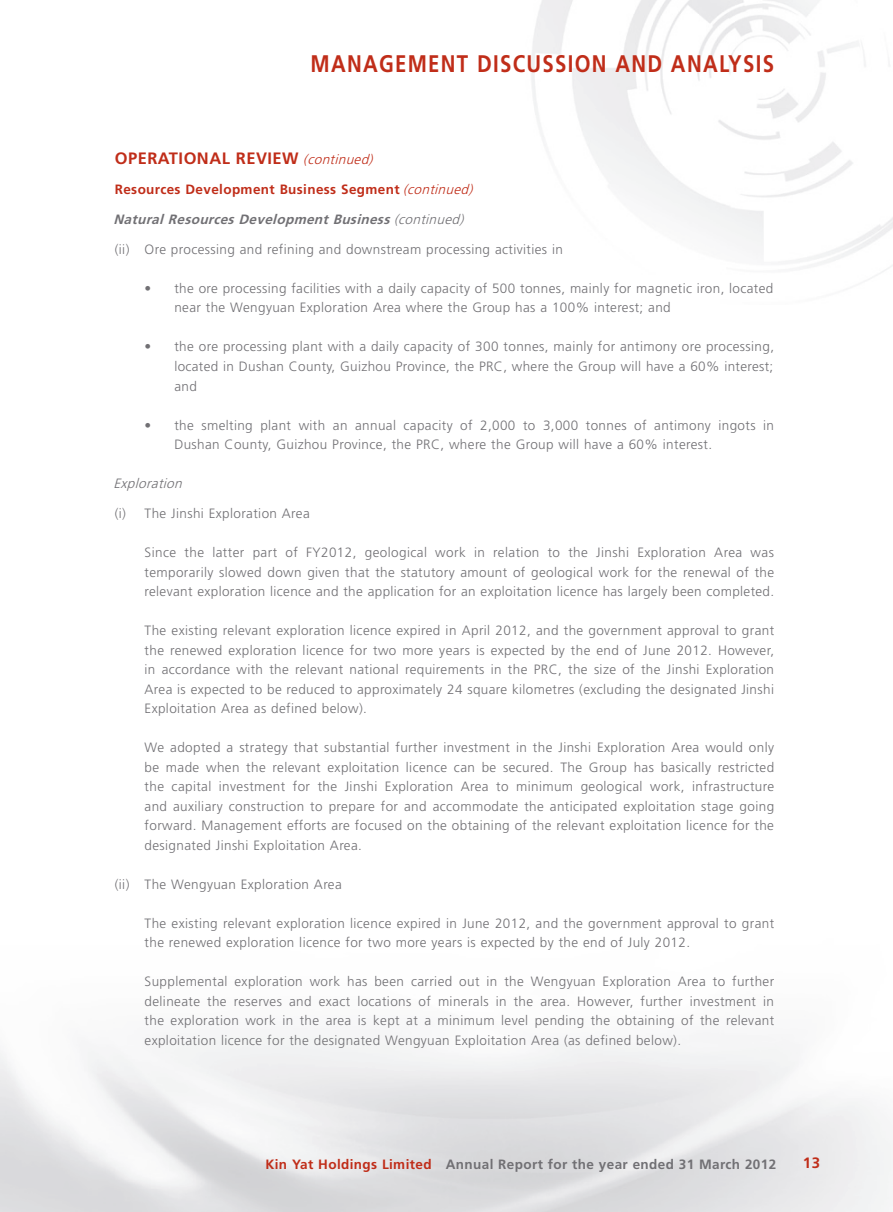
<style>
.page{position:relative;width:893px;height:1212px;background:#fff}
.page>*{position:absolute;margin:0;border:0;box-sizing:border-box;transform-origin:0 0}
.t1{font:700 24px "Frutiger LT Std";letter-spacing:.065em;color:#c02d19;scale:.85 1}
.Heading_1{font:700 16.5px "Frutiger LT Std";letter-spacing:.03em;color:#c02d19}
.t2{font:700 15px "Frutiger LT Std";color:#c02d19}
.Body_Text{font:300 13.5px/19.5px "Frutiger LT Std";letter-spacing:.03em;color:#717074;text-align:justify}
.t3{font:700 13.5px "Frutiger LT Std";letter-spacing:.03em;color:#717074}
.Heading_2{font:700 13.5px "Frutiger LT Std";letter-spacing:.03em;color:#c02d19}
.Heading_3{font:italic 700 13.5px "Frutiger LT Std";color:#717074}
.Heading_4{font:italic 300 13.5px "Frutiger LT Std";color:#717074}
.s1{font-weight:300;font-style:italic;font-size:13.5px}
.s2{font-weight:300;font-style:italic}
.s3{font-weight:300}
.s4{color:#c02d19}
</style>
<div class="page">
<h1 class="t1" style="left:311px;top:49px;width:547px">MANAGEMENT DISCUSSION AND ANALYSIS</h1>
<p class="Heading_1" style="left:115px;top:148px;width:263px">OPERATIONAL REVIEW <span class="s1">(continued)</span></p>
<p class="Heading_2" style="left:115px;top:181px;width:363px">Resources Development Business Segment <span class="s2">(continued)</span></p>
<p class="Heading_3" style="left:113px;top:211px;width:355px">Natural Resources Development Business <span class="s3">(continued)</span></p>
<p class="Body_Text" style="left:115px;top:240px;width:450px">(ii) Ore processing and refining and downstream processing activities in</p>
<p class="Body_Text" style="left:174px;top:279px;width:601px;text-indent:-30px">• the ore processing facilities with a daily capacity of 500 tonnes, mainly for magnetic iron, located near the Wengyuan Exploration Area where the Group has a 100% interest; and</p>
<p class="Body_Text" style="left:174px;top:337px;width:601px;text-indent:-30px">• the ore processing plant with a daily capacity of 300 tonnes, mainly for antimony ore processing, located in Dushan County, Guizhou Province, the PRC, where the Group will have a 60% interest; and</p>
<p class="Body_Text" style="left:174px;top:415px;width:601px;text-indent:-30px">• the smelting plant with an annual capacity of 2,000 to 3,000 tonnes of antimony ingots in<br>Dushan County, Guizhou Province, the PRC, where the Group will have a 60% interest.</p>
<p class="Heading_4" style="left:113px;top:476px;width:74px">Exploration</p>
<p class="Body_Text" style="left:115px;top:504px;width:197px">(i) The Jinshi Exploration Area</p>
<p class="Body_Text" style="left:145px;top:543px;width:631px">Since the latter part of FY2012, geological work in relation to the Jinshi Exploration Area was temporarily slowed down given that the statutory amount of geological work for the renewal of the relevant exploration licence and the application for an exploitation licence has largely been completed.</p>
<p class="Body_Text" style="left:145px;top:621px;width:631px">The existing relevant exploration licence expired in April 2012, and the government approval to grant the renewed exploration licence for two more years is expected by the end of June 2012. However, in accordance with the relevant national requirements in the PRC, the size of the Jinshi Exploration Area is expected to be reduced to approximately 24 square kilometres (excluding the designated Jinshi Exploitation Area as defined below).</p>
<p class="Body_Text" style="left:145px;top:738px;width:631px">We adopted a strategy that substantial further investment in the Jinshi Exploration Area would only be made when the relevant exploitation licence can be secured. The Group has basically restricted the capital investment for the Jinshi Exploration Area to minimum geological work, infrastructure and auxiliary construction to prepare for and accommodate the anticipated exploitation stage going forward. Management efforts are focused on the obtaining of the relevant exploitation licence for the designated Jinshi Exploitation Area.</p>
<p class="Body_Text" style="left:115px;top:874px;width:229px">(ii) The Wengyuan Exploration Area</p>
<p class="Body_Text" style="left:145px;top:913px;width:631px">The existing relevant exploration licence expired in June 2012, and the government approval to grant the renewed exploration licence for two more years is expected by the end of July 2012.</p>
<p class="Body_Text" style="left:145px;top:972px;width:631px">Supplemental exploration work has been carried out in the Wengyuan Exploration Area to further delineate the reserves and exact locations of minerals in the area. However, further investment in the exploration work in the area is kept at a minimum level pending the obtaining of the relevant exploitation licence for the designated Wengyuan Exploitation Area (as defined below).</p>
<p class="t3" style="left:265px;top:1156px;width:512px"><span class="s4">Kin Yat Holdings Limited</span> Annual Report for the year ended 31 March 2012</p>
<p class="t2" style="left:803px;top:1154px;width:19px">13</p>
</div>
